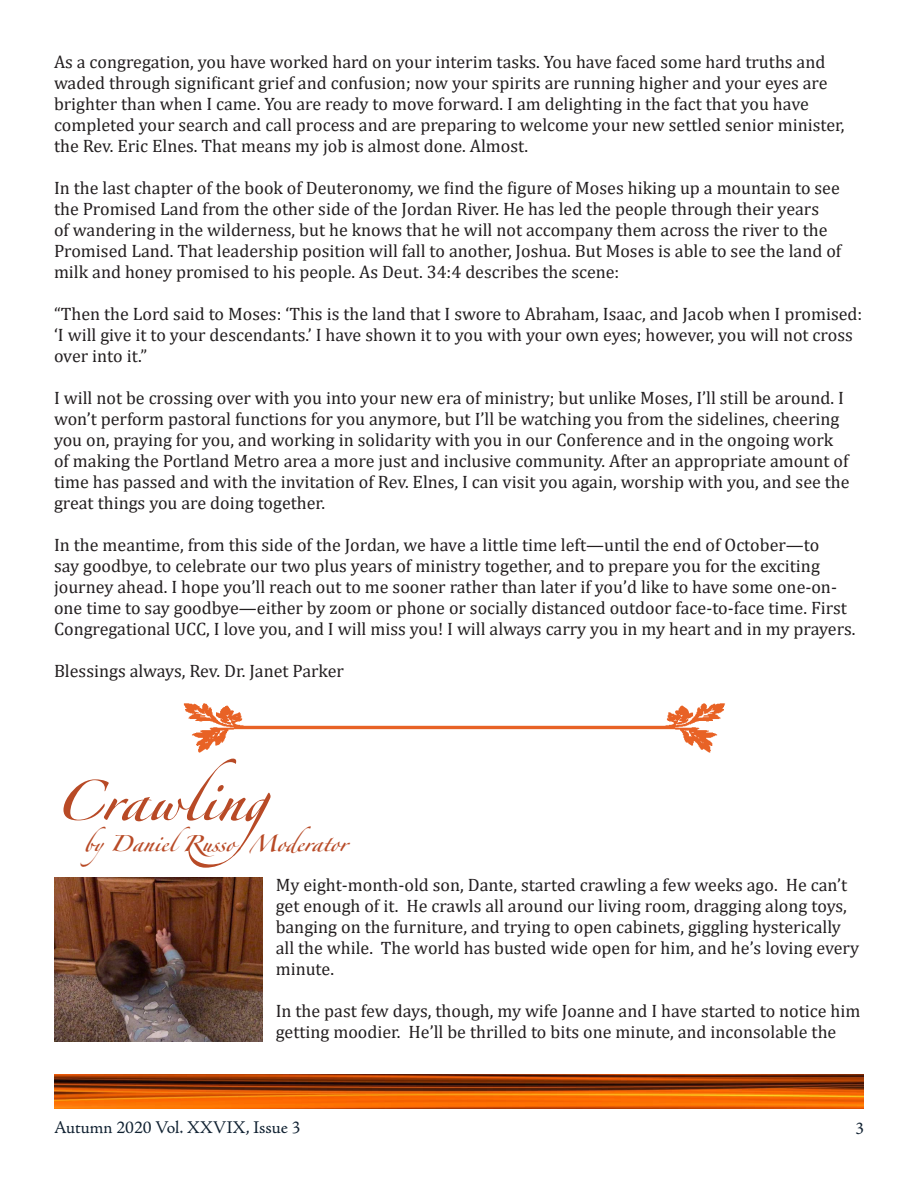
<style>
.page{position:relative;width:918px;height:1188px;background:#fff}
.page>*{position:absolute;margin:0;border:0;box-sizing:border-box;transform-origin:0 0}
.t1{font:90px "Zapfino Forte LT Pro";color:#b84a26}
.t2{font:36px "Zapfino Forte LT Pro";color:#b84a26}
.t3{font:18px/21px "Cambria";color:#231f20}
.t4{font:18px "Adobe Jenson Pro";letter-spacing:-.005em;color:#102131}
.t5{font:18px "Minion Pro";color:#102131}
</style>
<div class="page">
<img style="left:54px;top:1074px;width:810px;height:35px">
<img style="left:54px;top:877px;width:208px;height:165px">
<img style="left:183px;top:703px;width:542px;height:50px">
<p class="t3" style="left:54px;top:51px;width:792px">As a congregation, you have worked hard on your interim tasks. You have faced some hard truths and waded through significant grief and confusion; now your spirits are running higher and your eyes are brighter than when I came. You are ready to move forward. I am delighting in the fact that you have completed your search and call process and are preparing to welcome your new settled senior minister, the Rev. Eric Elnes. That means my job is almost done. Almost.</p>
<p class="t3" style="left:54px;top:177px;width:789px">In the last chapter of the book of Deuteronomy, we find the figure of Moses hiking up a mountain to see the Promised Land from the other side of the Jordan River. He has led the people through their years<br>of wandering in the wilderness, but he knows that he will not accompany them across the river to the Promised Land. That leadership position will fall to another, Joshua. But Moses is able to see the land of milk and honey promised to his people. As Deut. 34:4 describes the scene:</p>
<p class="t3" style="left:54px;top:303px;width:810px">“Then the Lord said to Moses: ‘This is the land that I swore to Abraham, Isaac, and Jacob when I promised: ‘I will give it to your descendants.’ I have shown it to you with your own eyes; however, you will not cross over into it.”</p>
<p class="t3" style="left:54px;top:387px;width:797px">I will not be crossing over with you into your new era of ministry; but unlike Moses, I’ll still be around. I won’t perform pastoral functions for you anymore, but I’ll be watching you from the sidelines, cheering you on, praying for you, and working in solidarity with you in our Conference and in the ongoing work of making the Portland Metro area a more just and inclusive community. After an appropriate amount of time has passed and with the invitation of Rev. Elnes, I can visit you again, worship with you, and see the great things you are doing together.</p>
<p class="t3" style="left:54px;top:534px;width:803px">In the meantime, from this side of the Jordan, we have a little time left—until the end of October—to<br>say goodbye, to celebrate our two plus years of ministry together, and to prepare you for the exciting journey ahead. I hope you’ll reach out to me sooner rather than later if you’d like to have some one-on&shy;one time to say goodbye—either by zoom or phone or socially distanced outdoor face-to-face time. First Congregational UCC, I love you, and I will miss you! I will always carry you in my heart and in my prayers.</p>
<p class="t3" style="left:54px;top:660px;width:291px">Blessings always, Rev. Dr. Janet Parker</p>
<p class="t1" style="left:55px;top:736px;width:271px">Crawling</p>
<p class="t2" style="left:84px;top:818px;width:265px">by Daniel Russo, Moderator</p>
<p class="t3" style="left:276px;top:875px;width:585px">My eight-month-old son, Dante, started crawling a few weeks ago. He can’t get enough of it. He crawls all around our living room, dragging along toys, banging on the furniture, and trying to open cabinets, giggling hysterically all the while. The world has busted wide open for him, and he’s loving every minute.</p>
<p class="t3" style="left:276px;top:1001px;width:586px">In the past few days, though, my wife Joanne and I have started to notice him getting moodier. He’ll be thrilled to bits one minute, and inconsolable the</p>
<p class="t4" style="left:54px;top:1118px;width:248px">Autumn 2020 Vol. XXVIX, Issue 3</p>
<p class="t5" style="left:855px;top:1116px;width:10px">3</p>
</div>
